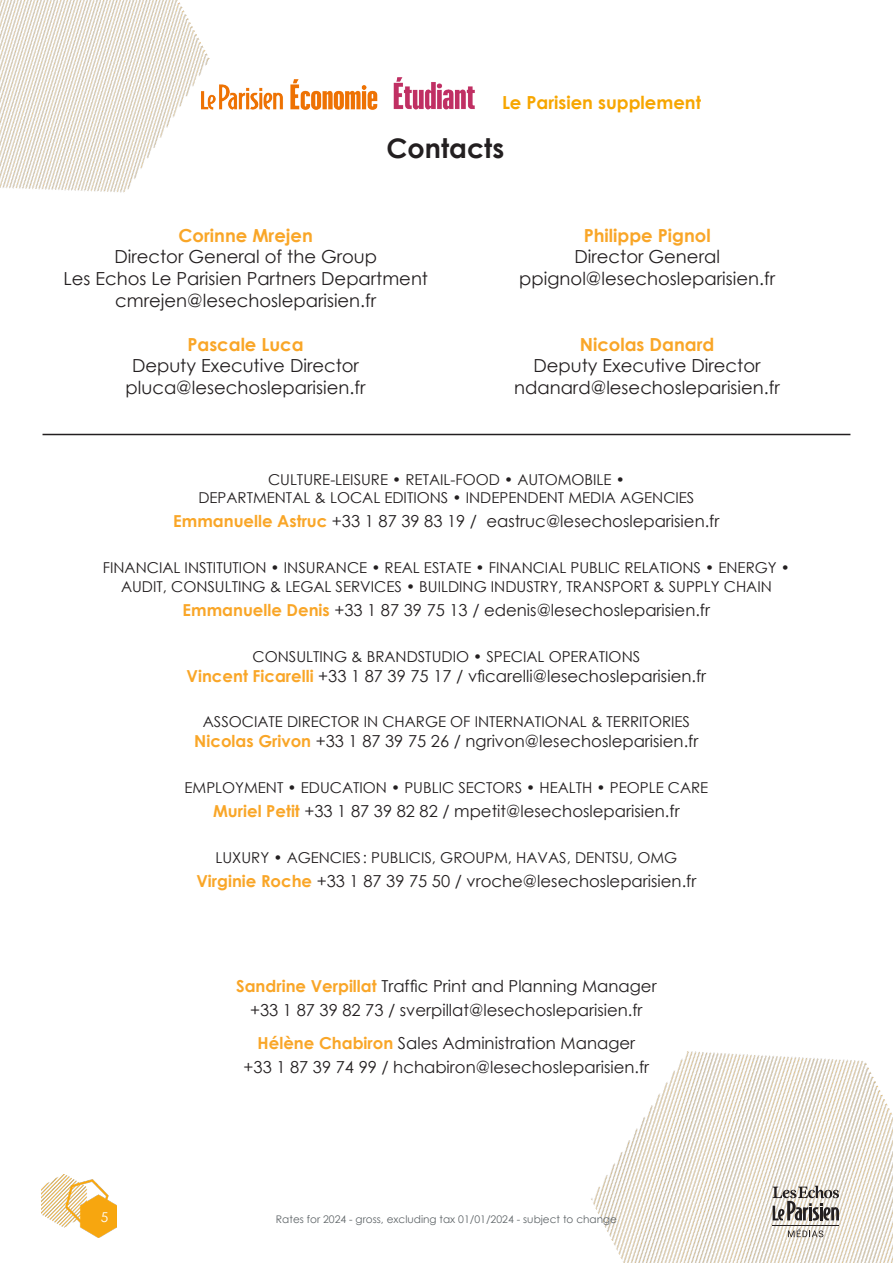
<style>
.page{position:relative;width:893px;height:1263px;background:#fff}
.page>*{position:absolute;margin:0;border:0;box-sizing:border-box;transform-origin:0 0}
.t1{font:700 27px "Century Gothic";color:#231f20}
.t2{font:18px "Century Gothic";color:#231f20}
.t3{font:700 18px "Century Gothic";color:#f9a628}
.t4{font:700 18px "Century Gothic";color:#f7a600}
.t5{font:16.5px "Century Gothic";color:#231f20}
.t6{font:15px "Century Gothic";color:#231f20}
.t7{font:13.5px "Century Gothic";color:#fff}
.t8{font:10.5px "Century Gothic";color:#5f6568}
.s1{font-weight:700;color:#f9a628}
</style>
<div class="page">
<img style="left:591px;top:1051px;width:302px;height:212px">
<svg style="left:788px;top:1229px;width:35px;height:8px"></svg>
<hr style="left:773px;top:1225px;width:66px;height:1px;background:#231f20">
<svg style="left:773px;top:1186px;width:66px;height:34px"></svg>
<img style="left:41px;top:1175px;width:76px;height:62px">
<img style="left:0;top:0;width:210px;height:193px">
<img style="left:201px;top:79px;width:177px;height:36px">
<img style="left:393px;top:78px;width:82px;height:32px">
<hr style="left:43px;top:434px;width:807px;height:1px;background:#231f20">
<p class="t4" style="left:502px;top:88px;width:201px">Le Parisien supplement</p>
<p class="t1" style="left:387px;top:127px;width:119px">Contacts</p>
<p class="t3" style="left:179px;top:222px;width:136px">Corinne Mrejen</p>
<p class="t2" style="left:114px;top:244px;width:264px">Director General of the Group</p>
<p class="t2" style="left:63px;top:266px;width:366px">Les Echos Le Parisien Partners Department</p>
<p class="t2" style="left:115px;top:288px;width:263px">cmrejen@lesechosleparisien.fr</p>
<p class="t3" style="left:187px;top:330px;width:118px">Pascale Luca</p>
<p class="t2" style="left:132px;top:353px;width:229px">Deputy Executive Director</p>
<p class="t2" style="left:126px;top:375px;width:241px">pluca@lesechosleparisien.fr</p>
<p class="t3" style="left:584px;top:222px;width:129px">Philippe Pignol</p>
<p class="t2" style="left:574px;top:244px;width:147px">Director General</p>
<p class="t2" style="left:519px;top:266px;width:257px">ppignol@lesechosleparisien.fr</p>
<p class="t3" style="left:580px;top:330px;width:136px">Nicolas Danard</p>
<p class="t2" style="left:533px;top:353px;width:229px">Deputy Executive Director</p>
<p class="t2" style="left:514px;top:375px;width:267px">ndanard@lesechosleparisien.fr</p>
<p class="t6" style="left:268px;top:469px;width:358px">CULTURE-LEISURE • RETAIL-FOOD • AUTOMOBILE •</p>
<p class="t6" style="left:198px;top:487px;width:498px">DEPARTMENTAL &amp; LOCAL EDITIONS • INDEPENDENT MEDIA AGENCIES</p>
<p class="t5" style="left:173px;top:510px;width:548px"><span class="s1">Emmanuelle Astruc</span> +33 1 87 39 83 19 / eastruc@lesechosleparisien.fr</p>
<p class="t6" style="left:103px;top:557px;width:689px">FINANCIAL INSTITUTION • INSURANCE • REAL ESTATE • FINANCIAL PUBLIC RELATIONS • ENERGY •</p>
<p class="t6" style="left:121px;top:576px;width:652px">AUDIT, CONSULTING &amp; LEGAL SERVICES • BUILDING INDUSTRY, TRANSPORT &amp; SUPPLY CHAIN</p>
<p class="t5" style="left:183px;top:598px;width:529px"><span class="s1">Emmanuelle Denis</span> +33 1 87 39 75 13 / edenis@lesechosleparisien.fr</p>
<p class="t6" style="left:253px;top:646px;width:389px">CONSULTING &amp; BRANDSTUDIO • SPECIAL OPERATIONS</p>
<p class="t5" style="left:187px;top:664px;width:521px"><span class="s1">Vincent Ficarelli</span> +33 1 87 39 75 17 / vficarelli@lesechosleparisien.fr</p>
<p class="t6" style="left:203px;top:711px;width:489px">ASSOCIATE DIRECTOR IN CHARGE OF INTERNATIONAL &amp; TERRITORIES</p>
<p class="t5" style="left:194px;top:729px;width:506px"><span class="s1">Nicolas Grivon</span> +33 1 87 39 75 26 / ngrivon@lesechosleparisien.fr</p>
<p class="t6" style="left:185px;top:777px;width:525px">EMPLOYMENT • EDUCATION • PUBLIC SECTORS • HEALTH • PEOPLE CARE</p>
<p class="t5" style="left:213px;top:799px;width:468px"><span class="s1">Muriel Petit</span> +33 1 87 39 82 82 / mpetit@lesechosleparisien.fr</p>
<p class="t6" style="left:216px;top:847px;width:463px">LUXURY • AGENCIES: PUBLICIS, GROUPM, HAVAS, DENTSU, OMG</p>
<p class="t5" style="left:196px;top:869px;width:501px"><span class="s1">Virginie Roche</span> +33 1 87 39 75 50 / vroche@lesechosleparisien.fr</p>
<p class="t5" style="left:236px;top:974px;width:422px"><span class="s1">Sandrine Verpillat</span> Traffic Print and Planning Manager</p>
<p class="t5" style="left:250px;top:998px;width:394px">+33 1 87 39 82 73 / sverpillat@lesechosleparisien.fr</p>
<p class="t5" style="left:258px;top:1031px;width:379px"><span class="s1">Hélène Chabiron</span> Sales Administration Manager</p>
<p class="t5" style="left:244px;top:1055px;width:407px">+33 1 87 39 74 99 / hchabiron@lesechosleparisien.fr</p>
<p class="t7" style="left:101px;top:1208px;width:9px">5</p>
<p class="t8" style="left:276px;top:1212px;width:343px">Rates for 2024 - gross, excluding tax 01/01/2024 - subject to change</p>
</div>
